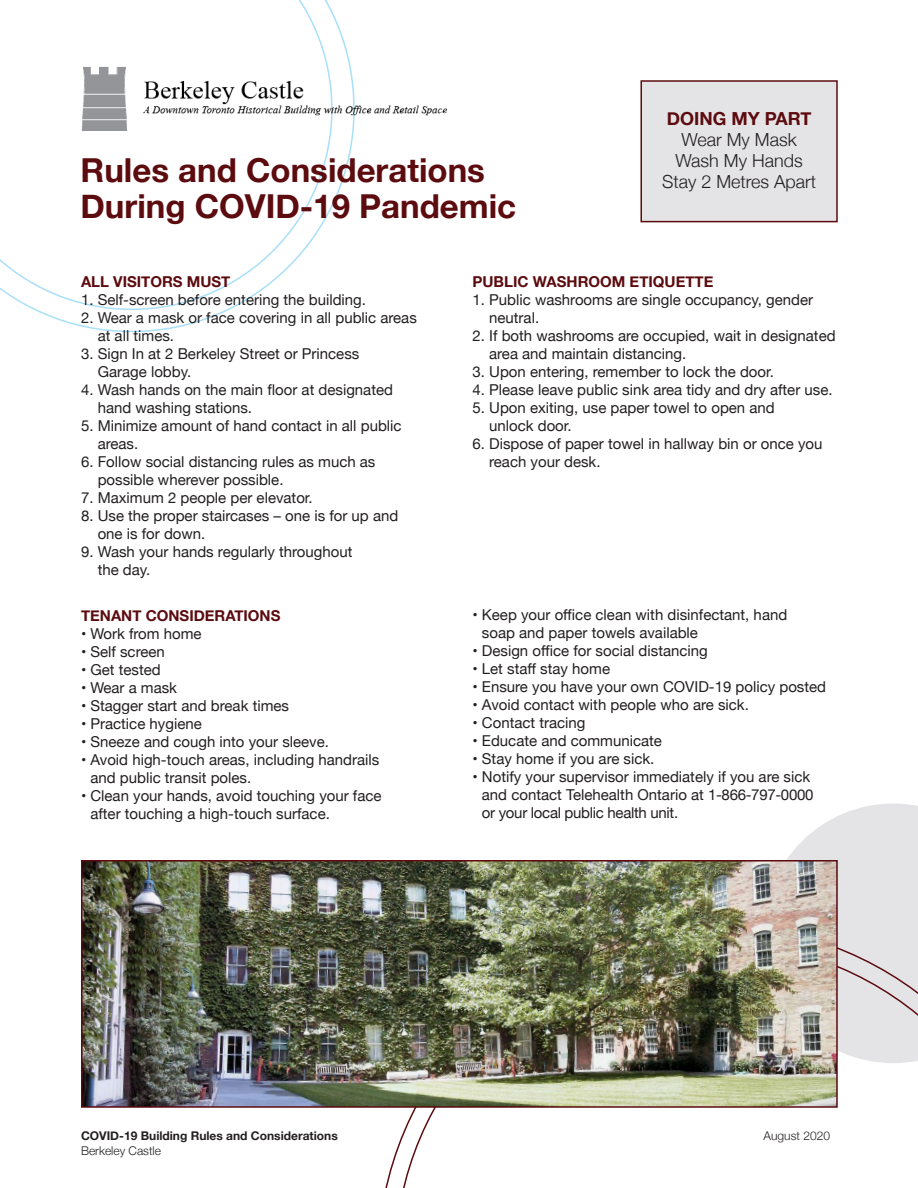
<style>
.page{position:relative;width:918px;height:1188px;background:#fff}
.page>*{position:absolute;margin:0;border:0;box-sizing:border-box;transform-origin:0 0}
.t1{font:700 33px/36px "Helvetica Neue";color:#5c0b0f}
.t2{font:300 18px "Helvetica Neue";color:#231f20}
.t3{font:700 18px "Helvetica Neue";color:#5c0b0f}
.t4{font:15px/18px "Helvetica Neue";color:#231f20}
.t5{font:700 15px "Helvetica Neue";color:#5c0b0f}
.t6{font:700 12px "Helvetica Neue";color:#231f20}
.t7{font:300 12px "Helvetica Neue";color:#231f20}
</style>
<div class="page">
<svg style="left:787px;top:804px;width:131px;height:120px;background:#e7e7e9"></svg>
<svg style="left:35px;top:13px;width:319px;height:319px"></svg>
<svg style="left:0;top:0;width:333px;height:310px"></svg>
<img style="left:81px;top:66px;width:366px;height:64px">
<svg style="left:385px;top:924px;width:533px;height:264px"></svg>
<img style="left:84px;top:863px;width:751px;height:242px">
<div style="left:81px;top:860px;width:757px;height:248px;border:2px solid #5c0b0f"></div>
<div style="left:641px;top:81px;width:196px;height:141px;background:#e4e4e6"></div>
<div style="left:640px;top:80px;width:198px;height:142px;border:2px solid #5c0b0f"></div>
<p class="t1" style="left:81px;top:153px;width:437px">Rules and Considerations<br>During COVID-19 Pandemic</p>
<p class="t3" style="left:667px;top:104px;width:146px">DOING MY PART</p>
<p class="t2" style="left:681px;top:125px;width:117px">Wear My Mask</p>
<p class="t2" style="left:676px;top:146px;width:129px">Wash My Hands</p>
<p class="t2" style="left:662px;top:167px;width:156px">Stay 2 Metres Apart</p>
<p class="t5" style="left:81px;top:270px;width:151px">ALL VISITORS MUST</p>
<p class="t4" style="left:81px;top:292px;width:287px">1. Self-screen before entering the building.</p>
<p class="t4" style="left:98px;top:310px;width:321px;text-indent:-17px">2. Wear a mask or face covering in all public areas at all times.</p>
<p class="t4" style="left:98px;top:346px;width:263px;text-indent:-17px">3. Sign In at 2 Berkeley Street or Princess<br>Garage lobby.</p>
<p class="t4" style="left:98px;top:382px;width:297px;text-indent:-17px">4. Wash hands on the main floor at designated hand washing stations.</p>
<p class="t4" style="left:98px;top:418px;width:305px;text-indent:-17px">5. Minimize amount of hand contact in all public areas.</p>
<p class="t4" style="left:98px;top:454px;width:279px;text-indent:-17px">6. Follow social distancing rules as much as possible wherever possible.</p>
<p class="t4" style="left:81px;top:490px;width:233px">7. Maximum 2 people per elevator.</p>
<p class="t4" style="left:98px;top:508px;width:302px;text-indent:-17px">8. Use the proper staircases – one is for up and one is for down.</p>
<p class="t4" style="left:98px;top:544px;width:256px;text-indent:-17px">9. Wash your hands regularly throughout the day.</p>
<p class="t5" style="left:81px;top:604px;width:201px">TENANT CONSIDERATIONS</p>
<p class="t4" style="left:81px;top:625px;width:122px">• Work from home</p>
<p class="t4" style="left:81px;top:643px;width:85px">• Self screen</p>
<p class="t4" style="left:81px;top:661px;width:81px">• Get tested</p>
<p class="t4" style="left:81px;top:679px;width:98px">• Wear a mask</p>
<p class="t4" style="left:81px;top:697px;width:210px">• Stagger start and break times</p>
<p class="t4" style="left:81px;top:715px;width:122px">• Practice hygiene</p>
<p class="t4" style="left:81px;top:733px;width:250px">• Sneeze and cough into your sleeve.</p>
<p class="t4" style="left:90px;top:751px;width:290px;text-indent:-9px">• Avoid high-touch areas, including handrails and public transit poles.</p>
<p class="t4" style="left:90px;top:787px;width:293px;text-indent:-9px">• Clean your hands, avoid touching your face after touching a high-touch surface.</p>
<p class="t5" style="left:472px;top:270px;width:243px">PUBLIC WASHROOM ETIQUETTE</p>
<p class="t4" style="left:489px;top:292px;width:325px;text-indent:-17px">1. Public washrooms are single occupancy, gender neutral.</p>
<p class="t4" style="left:489px;top:328px;width:348px;text-indent:-17px">2. If both washrooms are occupied, wait in designated area and maintain distancing.</p>
<p class="t4" style="left:472px;top:364px;width:303px">3. Upon entering, remember to lock the door.</p>
<p class="t4" style="left:472px;top:382px;width:362px">4. Please leave public sink area tidy and dry after use.</p>
<p class="t4" style="left:489px;top:400px;width:287px;text-indent:-17px">5. Upon exiting, use paper towel to open and unlock door.</p>
<p class="t4" style="left:489px;top:436px;width:335px;text-indent:-17px">6. Dispose of paper towel in hallway bin or once you reach your desk.</p>
<p class="t4" style="left:482px;top:607px;width:307px;text-indent:-9px">• Keep your office clean with disinfectant, hand soap and paper towels available</p>
<p class="t4" style="left:472px;top:643px;width:237px">• Design office for social distancing</p>
<p class="t4" style="left:472px;top:661px;width:139px">• Let staff stay home</p>
<p class="t4" style="left:472px;top:679px;width:355px">• Ensure you have your own COVID-19 policy posted</p>
<p class="t4" style="left:472px;top:697px;width:278px">• Avoid contact with people who are sick.</p>
<p class="t4" style="left:472px;top:715px;width:115px">• Contact tracing</p>
<p class="t4" style="left:472px;top:733px;width:191px">• Educate and communicate</p>
<p class="t4" style="left:472px;top:751px;width:183px">• Stay home if you are sick.</p>
<p class="t4" style="left:482px;top:769px;width:333px;text-indent:-9px">• Notify your supervisor immediately if you are sick and contact Telehealth Ontario at 1-866-797-0000 or your local public health unit.</p>
<p class="t6" style="left:81px;top:1126px;width:258px">COVID-19 Building Rules and Considerations</p>
<p class="t7" style="left:81px;top:1141px;width:82px">Berkeley Castle</p>
<p class="t7" style="left:764px;top:1126px;width:68px">August 2020</p>
</div>
